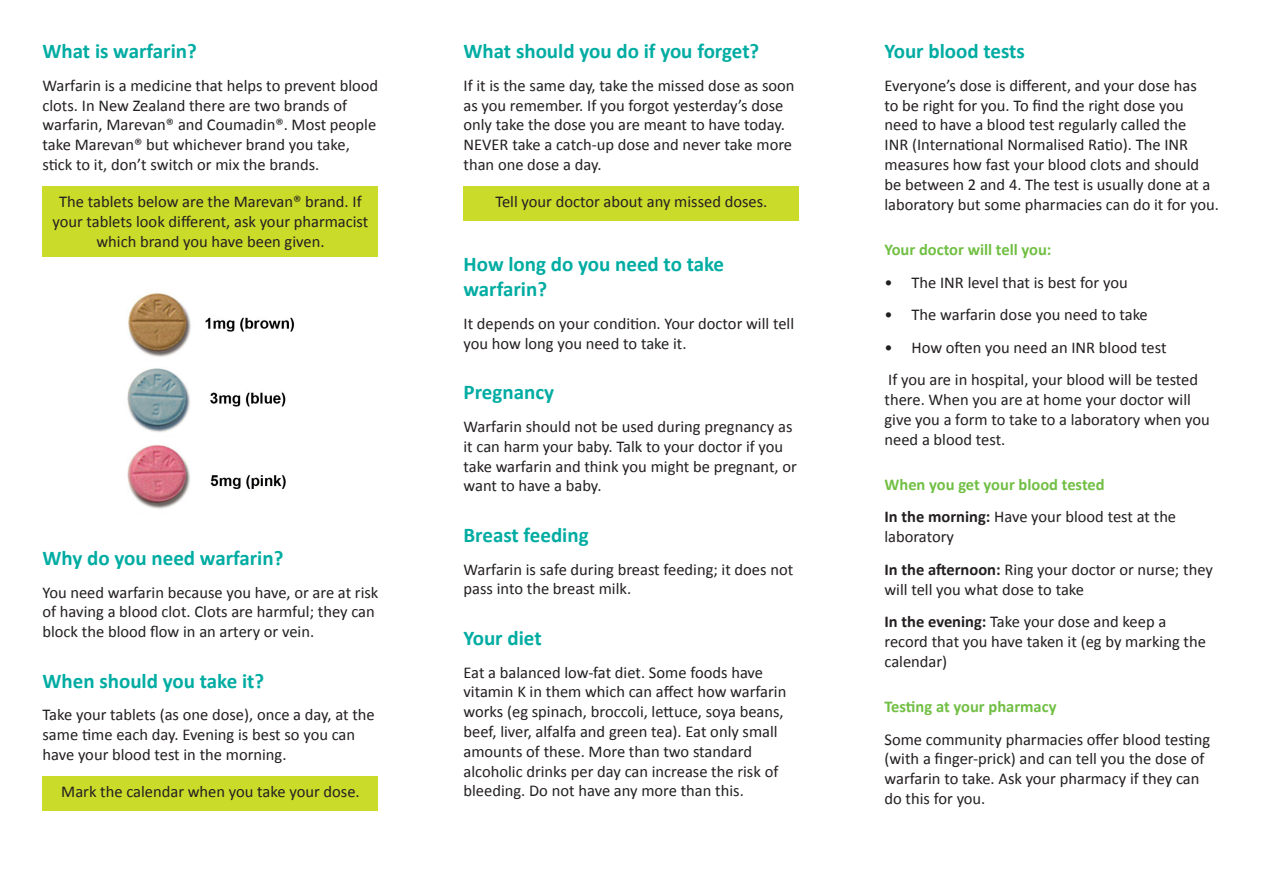
<style>
.page{position:relative;width:1263px;height:893px;background:#fff}
.page>*{position:absolute;margin:0;border:0;box-sizing:border-box;transform-origin:0 0}
.t1{font:700 21px/25.2px "Calibri";color:#00aca2}
.t2{font:16.5px/19.8px "Calibri";color:#231f20}
.t3{font:700 16.5px/32.5px "Calibri";color:#71bf44}
.s1{color:#231f20}
.s2{font-weight:400;color:#231f20}
.s3{font-weight:700}
</style>
<div class="page">
<div style="left:43px;top:186px;width:335px;height:71px;background:#cadb2a"></div>
<img style="left:127px;top:293px;width:168px;height:216px">
<div style="left:43px;top:776px;width:335px;height:34px;background:#cadb2a"></div>
<div style="left:463px;top:186px;width:336px;height:34px;background:#cadb2a"></div>
<p class="t1" style="left:43px;top:39px;width:156px">What is warfarin?</p>
<p class="t2" style="left:43px;top:76px;width:337px">Warfarin is a medicine that helps to prevent blood clots. In New Zealand there are two brands of warfarin, Marevan® and Coumadin®. Most people take Marevan® but whichever brand you take, stick to it, don’t switch or mix the brands.</p>
<p class="t2" style="left:53px;top:192px;width:317px;text-align:center">The tablets below are the Marevan® brand. If your tablets look different, ask your pharmacist which brand you have been given.</p>
<p class="t1" style="left:43px;top:545px;width:242px">Why do you need warfarin?</p>
<p class="t2" style="left:43px;top:582px;width:337px">You need warfarin because you have, or are at risk of having a blood clot. Clots are harmful; they can block the blood flow in an artery or vein.</p>
<p class="t1" style="left:43px;top:668px;width:223px">When should you take it?</p>
<p class="t2" style="left:43px;top:705px;width:334px">Take your tablets (as one dose), once a day, at the same time each day. Evening is best so you can have your blood test in the morning.</p>
<p class="t2" style="left:61px;top:782px;width:300px">Mark the calendar when you take your dose.</p>
<p class="t1" style="left:463px;top:39px;width:297px">What should you do if you forget?</p>
<p class="t2" style="left:463px;top:76px;width:333px">If it is the same day, take the missed dose as soon as you remember. If you forgot yesterday’s dose only take the dose you are meant to have today.<br>NEVER take a catch-up dose and never take more than one dose a day.</p>
<p class="t2" style="left:495px;top:192px;width:273px">Tell your doctor about any missed doses.</p>
<p class="t1" style="left:463px;top:251px;width:262px">How long do you need to take warfarin?</p>
<p class="t2" style="left:463px;top:313px;width:332px">It depends on your condition. Your doctor will tell you how long you need to take it.</p>
<p class="t1" style="left:463px;top:380px;width:92px">Pregnancy</p>
<p class="t2" style="left:463px;top:417px;width:335px">Warfarin should not be used during pregnancy as it can harm your baby. Talk to your doctor if you take warfarin and think you might be pregnant, or want to have a baby.</p>
<p class="t1" style="left:463px;top:522px;width:127px">Breast feeding</p>
<p class="t2" style="left:463px;top:559px;width:331px">Warfarin is safe during breast feeding; it does not pass into the breast milk.</p>
<p class="t1" style="left:463px;top:625px;width:80px">Your diet</p>
<p class="t2" style="left:463px;top:662px;width:324px">Eat a balanced low-fat diet. Some foods have vitamin K in them which can affect how warfarin works (eg spinach, broccoli, lettuce, soya beans, beef, liver, alfalfa and green tea). Eat only small amounts of these. More than two standard alcoholic drinks per day can increase the risk of bleeding. Do not have any more than this.</p>
<p class="t1" style="left:884px;top:39px;width:142px">Your blood tests</p>
<p class="t2" style="left:884px;top:76px;width:336px">Everyone’s dose is different, and your dose has<br>to be right for you. To find the right dose you need to have a blood test regularly called the<br>INR (International Normalised Ratio). The INR measures how fast your blood clots and should be between 2 and 4. The test is usually done at a laboratory but some pharmacies can do it for you.</p>
<p class="t3" style="left:884px;top:233px;width:168px">Your doctor will tell you:</p>
<p class="t2" style="left:884px;top:272px;width:245px">• The INR level that is best for you</p>
<p class="t2" style="left:884px;top:305px;width:265px">• The warfarin dose you need to take</p>
<p class="t2" style="left:884px;top:331px;width:315px;line-height:32.5px">• How often you need an INR blood test<br>If you are in hospital, your blood will be tested</p>
<p class="t2" style="left:884px;top:390px;width:327px">there. When you are at home your doctor will give you a form to take to a laboratory when you need a blood test.</p>
<p class="t3" style="left:884px;top:468px;width:293px">When you get your blood tested<br><span class="s1">In the morning:</span> <span class="s2">Have your blood test at the</span></p>
<p class="t2" style="left:884px;top:521px;width:330px;line-height:32.5px">laboratory<br><span class="s3">In the afternoon:</span> Ring your doctor or nurse; they</p>
<p class="t2" style="left:884px;top:573px;width:283px;line-height:32.5px">will tell you what dose to take<br><span class="s3">In the evening:</span> Take your dose and keep a</p>
<p class="t2" style="left:884px;top:632px;width:323px">record that you have taken it (eg by marking the calendar)</p>
<p class="t3" style="left:884px;top:690px;width:173px">Testing at your pharmacy</p>
<p class="t2" style="left:884px;top:729px;width:327px">Some community pharmacies offer blood testing (with a finger-prick) and can tell you the dose of warfarin to take. Ask your pharmacy if they can do this for you.</p>
</div>
